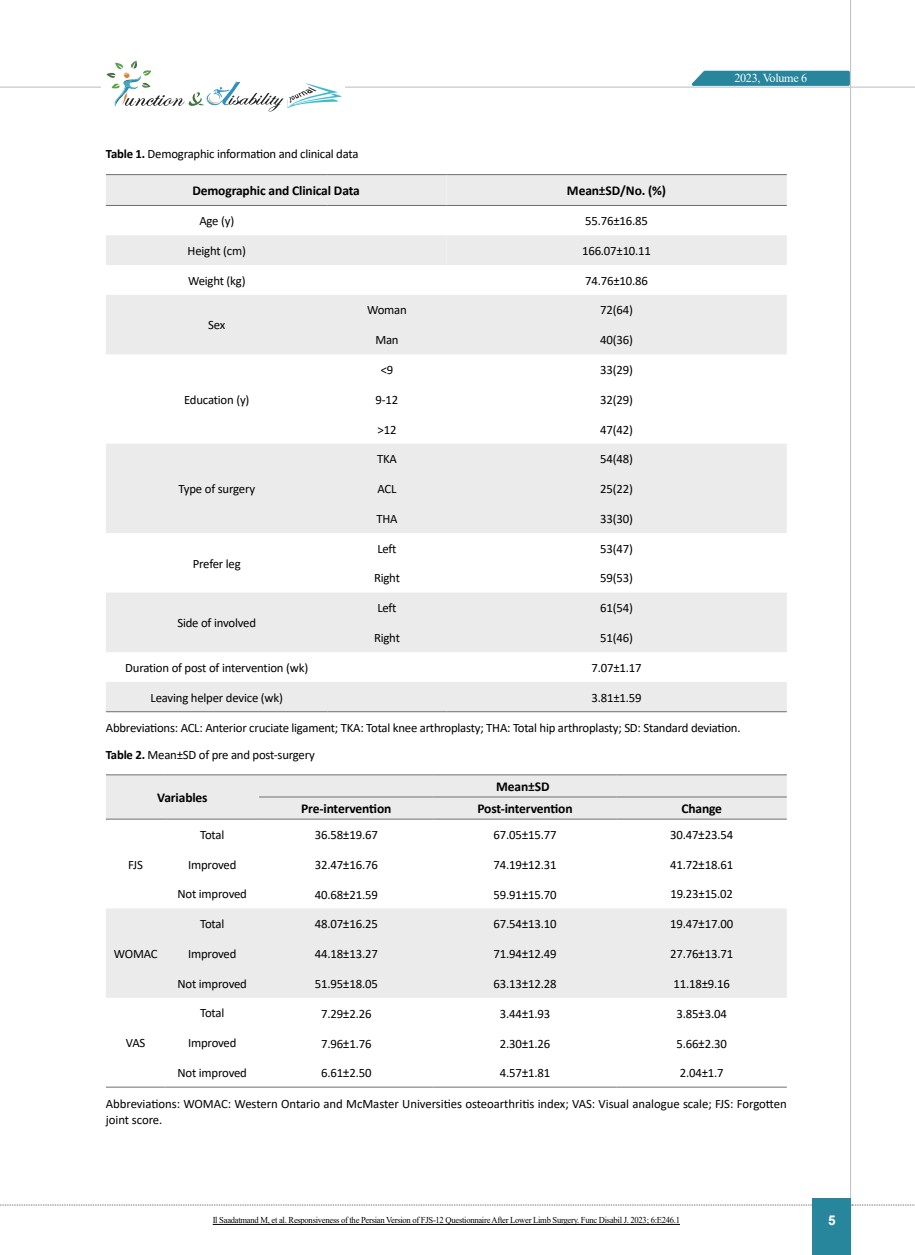
<style>
.page{position:relative;width:915px;height:1255px;background:#fff}
.page>*{position:absolute;margin:0;border:0;box-sizing:border-box;transform-origin:0 0}
.t1{font:700 13.5px "Calibri";letter-spacing:-.01em;color:#000}
.t2{font:700 13.5px "Arial";color:#fff}
.t3{font:12.75px/26.2px "Calibri";letter-spacing:-.015em;color:#000}
.t4{font:12.15px "Times New Roman";letter-spacing:-.025em;color:#fff}
.t5{font:9px "Times New Roman";letter-spacing:-.03em;color:#000;scale:.95 1}
.s1{font-weight:700}
.s2{font-size:13.5px}
</style>
<div class="page">
<hr style="left:849px;top:0;width:1px;height:1254px;background:#c2c4c6">
<hr style="left:0;top:87px;width:914px;height:1px;background:#c2c4c6">
<svg style="left:0;top:1204px;width:812px;height:1px"></svg>
<svg style="left:851px;top:1204px;width:64px;height:1px"></svg>
<svg style="left:686px;top:69px;width:165px;height:18px"></svg>
<div style="left:812px;top:1198px;width:38px;height:56px;background:#27859c"></div>
<div style="left:101px;top:57px;width:243px;height:55px;background:#fff"></div>
<svg style="left:106px;top:61px;width:235px;height:51px"></svg>
<svg style="left:106px;top:175px;width:680px;height:536px;fill:#ebebec"></svg>
<hr style="left:106px;top:711px;width:221px;height:1px;background:#6d6e71">
<hr style="left:327px;top:711px;width:119px;height:1px;background:#6d6e71">
<hr style="left:446px;top:711px;width:340px;height:1px;background:#6d6e71">
<hr style="left:446px;top:174px;width:340px;height:1px;background:#6d6e71">
<hr style="left:446px;top:205px;width:340px;height:1px;background:#6d6e71">
<hr style="left:106px;top:174px;width:221px;height:1px;background:#6d6e71">
<hr style="left:327px;top:174px;width:119px;height:1px;background:#6d6e71">
<hr style="left:106px;top:205px;width:221px;height:1px;background:#6d6e71">
<hr style="left:327px;top:205px;width:119px;height:1px;background:#6d6e71">
<svg style="left:106px;top:775px;width:680px;height:222px;fill:#ebebec"></svg>
<hr style="left:106px;top:1086px;width:59px;height:1px;background:#6d6e71">
<hr style="left:165px;top:1086px;width:94px;height:1px;background:#6d6e71">
<hr style="left:259px;top:1086px;width:174px;height:1px;background:#6d6e71">
<hr style="left:433px;top:1086px;width:183px;height:1px;background:#6d6e71">
<hr style="left:616px;top:1086px;width:170px;height:1px;background:#6d6e71">
<hr style="left:106px;top:774px;width:59px;height:1px;background:#6d6e71">
<hr style="left:165px;top:774px;width:94px;height:1px;background:#6d6e71">
<hr style="left:259px;top:774px;width:174px;height:1px;background:#6d6e71">
<hr style="left:433px;top:774px;width:183px;height:1px;background:#6d6e71">
<hr style="left:616px;top:774px;width:170px;height:1px;background:#6d6e71">
<hr style="left:259px;top:796px;width:174px;height:1px;background:#6d6e71">
<hr style="left:433px;top:796px;width:183px;height:1px;background:#6d6e71">
<hr style="left:616px;top:796px;width:170px;height:1px;background:#6d6e71">
<hr style="left:106px;top:818px;width:59px;height:1px;background:#6d6e71">
<hr style="left:165px;top:818px;width:94px;height:1px;background:#6d6e71">
<hr style="left:259px;top:818px;width:174px;height:1px;background:#6d6e71">
<hr style="left:433px;top:818px;width:183px;height:1px;background:#6d6e71">
<hr style="left:616px;top:818px;width:170px;height:1px;background:#6d6e71">
<hr style="left:213px;top:1224px;width:466px;height:1px;background:#000">
<p class="t3" style="left:106px;top:141px;width:254px"><span class="s1">Table 1.</span> Demographic information and clinical data</p>
<p class="t1" style="left:192px;top:181px;width:169px">Demographic and Clinical Data</p>
<p class="t1" style="left:566px;top:181px;width:101px">Mean±SD/No. (%)</p>
<p class="t3" style="left:199px;top:207px;width:36px">Age (y)</p>
<p class="t3" style="left:585px;top:207px;width:64px">55.76±16.85</p>
<p class="t3" style="left:187px;top:237px;width:60px">Height (cm)</p>
<p class="t3" style="left:582px;top:237px;width:70px">166.07±10.11</p>
<p class="t3" style="left:188px;top:267px;width:59px">Weight (kg)</p>
<p class="t3" style="left:585px;top:267px;width:64px">74.76±10.86</p>
<p class="t3" style="left:208px;top:312px;width:19px">Sex</p>
<p class="t3" style="left:367px;top:297px;width:41px">Woman</p>
<p class="t3" style="left:600px;top:297px;width:34px">72(64)</p>
<p class="t3" style="left:375px;top:326px;width:25px">Man</p>
<p class="t3" style="left:600px;top:326px;width:34px">40(36)</p>
<p class="t3" style="left:184px;top:386px;width:67px">Education (y)</p>
<p class="t3" style="left:178px;top:475px;width:78px">Type of surgery</p>
<p class="t3" style="left:193px;top:550px;width:49px">Prefer leg</p>
<p class="t3" style="left:177px;top:609px;width:80px">Side of involved</p>
<p class="t3" style="left:380px;top:356px;width:14px">&lt;9</p>
<p class="t3" style="left:600px;top:356px;width:34px">33(29)</p>
<p class="t3" style="left:375px;top:386px;width:24px">9-12</p>
<p class="t3" style="left:600px;top:386px;width:34px">32(29)</p>
<p class="t3" style="left:377px;top:416px;width:20px">&gt;12</p>
<p class="t3" style="left:600px;top:416px;width:34px">47(42)</p>
<p class="t3" style="left:377px;top:445px;width:21px">TKA</p>
<p class="t3" style="left:600px;top:445px;width:34px">54(48)</p>
<p class="t3" style="left:377px;top:475px;width:21px">ACL</p>
<p class="t3" style="left:600px;top:475px;width:34px">25(22)</p>
<p class="t3" style="left:376px;top:505px;width:23px">THA</p>
<p class="t3" style="left:600px;top:505px;width:34px">33(30)</p>
<p class="t3" style="left:377px;top:535px;width:21px">Left</p>
<p class="t3" style="left:600px;top:535px;width:34px">53(47)</p>
<p class="t3" style="left:374px;top:565px;width:27px">Right</p>
<p class="t3" style="left:600px;top:565px;width:34px">59(53)</p>
<p class="t3" style="left:377px;top:594px;width:21px">Left</p>
<p class="t3" style="left:600px;top:594px;width:34px">61(54)</p>
<p class="t3" style="left:374px;top:624px;width:27px">Right</p>
<p class="t3" style="left:600px;top:624px;width:34px">51(46)</p>
<p class="t4" style="left:734px;top:69px;width:74px">2023, Volume 6</p>
<p class="t3" style="left:125px;top:654px;width:184px">Duration of post of intervention (wk)</p>
<p class="t3" style="left:591px;top:654px;width:52px">7.07±1.17</p>
<p class="t3" style="left:150px;top:684px;width:134px">Leaving helper device (wk)</p>
<p class="t3" style="left:591px;top:684px;width:52px">3.81±1.59</p>
<p class="t3" style="left:106px;top:714px;width:636px">Abbreviations: ACL: Anterior cruciate ligament; TKA: Total knee arthroplasty; THA: Total hip arthroplasty; SD: Standard deviation.<br><span class="s1">Table 2.</span> Mean±SD of pre and post-surgery</p>
<p class="t1" style="left:157px;top:788px;width:52px">Variables</p>
<p class="t1" style="left:496px;top:777px;width:55px">Mean±SD</p>
<p class="t1" style="left:301px;top:799px;width:92px">Pre-intervention</p>
<p class="t1" style="left:477px;top:799px;width:97px">Post-intervention</p>
<p class="t1" style="left:681px;top:799px;width:42px">Change</p>
<p class="t3" style="left:128px;top:850px;width:16px">FJS</p>
<p class="t3" style="left:114px;top:940px;width:45px">WOMAC</p>
<p class="t3" style="left:200px;top:821px;width:26px">Total</p>
<p class="t3" style="left:315px;top:821px;width:64px">36.58<span class="s2">±</span>19.67</p>
<p class="t3" style="left:493px;top:821px;width:65px">67.05<span class="s2">±</span>15.77</p>
<p class="t3" style="left:670px;top:821px;width:65px">30.47<span class="s2">±</span>23.54</p>
<p class="t3" style="left:188px;top:850px;width:50px">Improved</p>
<p class="t3" style="left:315px;top:851px;width:65px">32.47<span class="s2">±</span>16.76</p>
<p class="t3" style="left:493px;top:851px;width:65px">74.19<span class="s2">±</span>12.31</p>
<p class="t3" style="left:670px;top:851px;width:65px">41.72<span class="s2">±</span>18.61</p>
<p class="t3" style="left:177px;top:880px;width:71px">Not improved</p>
<p class="t3" style="left:315px;top:880px;width:64px">40.68<span class="s2">±</span>21.59</p>
<p class="t3" style="left:493px;top:880px;width:65px">59.91<span class="s2">±</span>15.70</p>
<p class="t3" style="left:670px;top:880px;width:64px">19.23±15.02</p>
<p class="t3" style="left:200px;top:910px;width:26px">Total</p>
<p class="t3" style="left:315px;top:910px;width:64px">48.07<span class="s2">±</span>16.25</p>
<p class="t3" style="left:493px;top:910px;width:65px">67.54<span class="s2">±</span>13.10</p>
<p class="t3" style="left:670px;top:910px;width:65px">19.47<span class="s2">±</span>17.00</p>
<p class="t3" style="left:188px;top:940px;width:50px">Improved</p>
<p class="t3" style="left:315px;top:940px;width:65px">44.18<span class="s2">±</span>13.27</p>
<p class="t3" style="left:493px;top:940px;width:65px">71.94<span class="s2">±</span>12.49</p>
<p class="t3" style="left:670px;top:940px;width:65px">27.76<span class="s2">±</span>13.71</p>
<p class="t3" style="left:177px;top:969px;width:71px">Not improved</p>
<p class="t3" style="left:315px;top:970px;width:64px">51.95<span class="s2">±</span>18.05</p>
<p class="t3" style="left:493px;top:970px;width:65px">63.13<span class="s2">±</span>12.28</p>
<p class="t3" style="left:673px;top:969px;width:58px">11.18±9.16</p>
<p class="t3" style="left:200px;top:999px;width:26px">Total</p>
<p class="t3" style="left:321px;top:1000px;width:52px">7.29<span class="s2">±</span>2.26</p>
<p class="t3" style="left:499px;top:1000px;width:52px">3.44<span class="s2">±</span>1.93</p>
<p class="t3" style="left:676px;top:1000px;width:52px">3.85<span class="s2">±</span>3.04</p>
<p class="t3" style="left:188px;top:1029px;width:50px">Improved</p>
<p class="t3" style="left:321px;top:1029px;width:52px">7.96<span class="s2">±</span>1.76</p>
<p class="t3" style="left:499px;top:1029px;width:52px">2.30<span class="s2">±</span>1.26</p>
<p class="t3" style="left:676px;top:1029px;width:52px">5.66<span class="s2">±</span>2.30</p>
<p class="t3" style="left:177px;top:1059px;width:71px">Not improved</p>
<p class="t3" style="left:321px;top:1059px;width:52px">6.61<span class="s2">±</span>2.50</p>
<p class="t3" style="left:499px;top:1059px;width:52px">4.57<span class="s2">±</span>1.81</p>
<p class="t3" style="left:679px;top:1059px;width:45px">2.04±1.7</p>
<p class="t3" style="left:106px;top:1094px;width:682px;line-height:16.5px">Abbreviations: WOMAC: Western Ontario and McMaster Universities osteoarthritis index; VAS: Visual analogue scale; FJS: Forgotten joint score.</p>
<p class="t3" style="left:126px;top:1029px;width:21px">VAS</p>
<p class="t5" style="left:213px;top:1213px;width:493px">Il Saadatmand M, et al. Responsiveness of the Persian Version of FJS-12 Questionnaire After Lower Limb Surgery. Func Disabil J. 2023; 6:E246.1</p>
<p class="t2" style="left:827px;top:1210px;width:9px">5</p>
</div>
